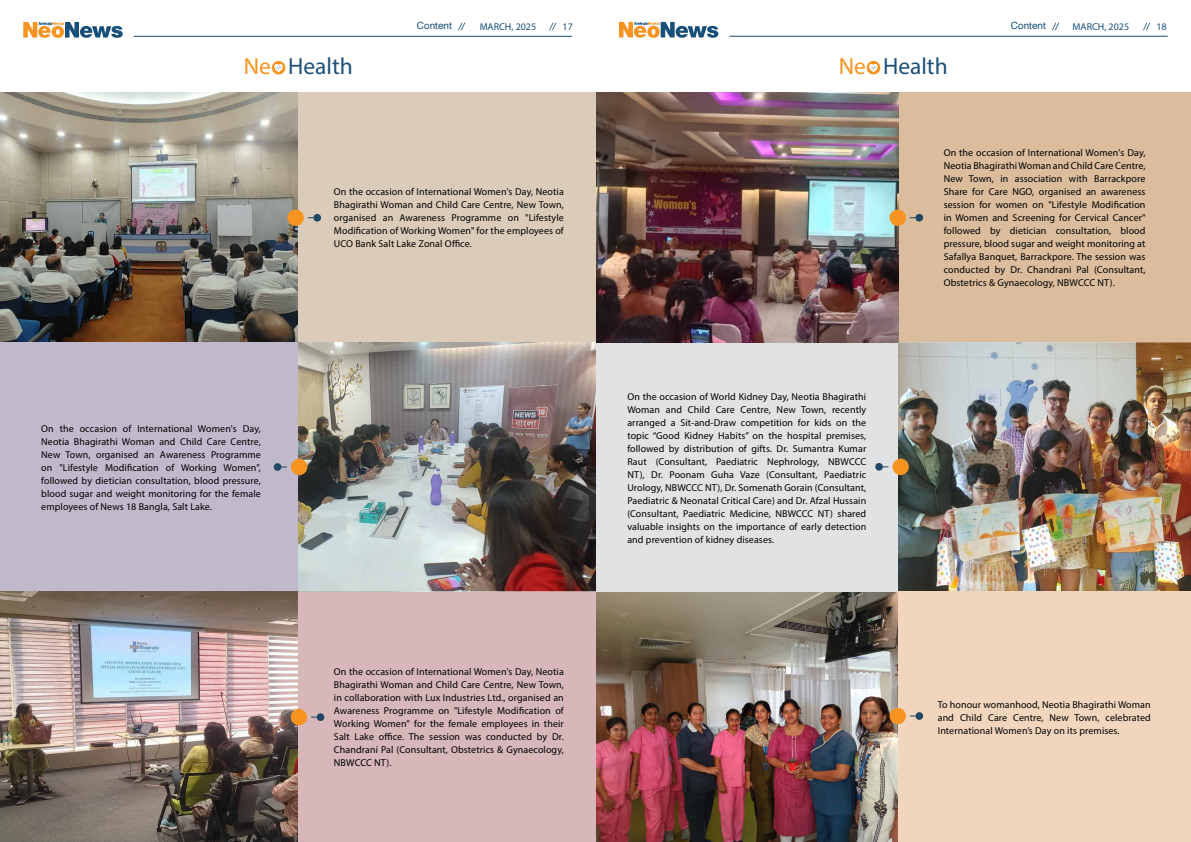
<style>
.page{position:relative;width:1191px;height:842px;background:#fff}
.page>*{position:absolute;margin:0;border:0;box-sizing:border-box;transform-origin:0 0}
.t1{font:23.4px "Myriad Pro";color:#1c4f78}
.t2{font:10px/13px "Myriad Pro";letter-spacing:.01em;color:#000;text-align:justify}
.t3{font:10px "Myriad Pro";color:#164f79}
.t4{font:10px "Helvetica";color:#164f79}
.s1{color:#f7941f}
</style>
<div class="page">
<div style="left:898px;top:92px;width:293px;height:251px;background:#dbbc9d"></div>
<img style="left:595px;top:592px;width:303px;height:250px">
<img style="left:595px;top:92px;width:303px;height:250px">
<img style="left:898px;top:343px;width:292px;height:249px">
<div style="left:595px;top:343px;width:303px;height:249px;background:#e1e2e4"></div>
<hr style="left:729px;top:36px;width:438px;height:1px;background:#164f79">
<svg style="left:619px;top:22px;width:99px;height:16px"></svg>
<div style="left:898px;top:592px;width:292px;height:250px;background:#f1d5bd"></div>
<div style="left:889px;top:708px;width:17px;height:16px;background:#f79421;border-radius:50%"></div>
<div style="left:915px;top:712px;width:8px;height:8px;background:#204766;border-radius:50%"></div>
<svg style="left:866px;top:61px;width:14px;height:13px"></svg>
<svg style="left:868px;top:64px;width:10px;height:8px"></svg>
<div style="left:889px;top:210px;width:17px;height:16px;background:#f79421;border-radius:50%"></div>
<div style="left:915px;top:214px;width:8px;height:8px;background:#204766;border-radius:50%"></div>
<div style="left:892px;top:459px;width:17px;height:16px;background:#f79421;border-radius:50%"></div>
<div style="left:875px;top:463px;width:8px;height:8px;background:#204766;border-radius:50%"></div>
<svg style="left:1052px;top:23px;width:7px;height:7px"></svg>
<svg style="left:1143px;top:23px;width:7px;height:7px"></svg>
<hr style="left:134px;top:36px;width:438px;height:1px;background:#164f79">
<svg style="left:23px;top:22px;width:100px;height:16px"></svg>
<div style="left:298px;top:92px;width:297px;height:251px;background:#dbccb9"></div>
<img style="left:0;top:92px;width:298px;height:250px">
<div style="left:298px;top:591px;width:297px;height:251px;background:#d7b7ba"></div>
<img style="left:298px;top:342px;width:297px;height:250px">
<div style="left:0;top:342px;width:298px;height:250px;background:#c0b9cb"></div>
<img style="left:0;top:592px;width:298px;height:250px">
<div style="left:287px;top:210px;width:17px;height:16px;background:#f79421;border-radius:50%"></div>
<div style="left:313px;top:214px;width:8px;height:8px;background:#204766;border-radius:50%"></div>
<div style="left:291px;top:459px;width:16px;height:16px;background:#f79421;border-radius:50%"></div>
<div style="left:274px;top:463px;width:7px;height:8px;background:#204766;border-radius:50%"></div>
<div style="left:291px;top:709px;width:16px;height:16px;background:#f79421;border-radius:50%"></div>
<div style="left:317px;top:713px;width:7px;height:8px;background:#204766;border-radius:50%"></div>
<svg style="left:272px;top:61px;width:13px;height:14px"></svg>
<svg style="left:274px;top:64px;width:9px;height:8px"></svg>
<svg style="left:458px;top:23px;width:7px;height:7px"></svg>
<svg style="left:549px;top:23px;width:7px;height:7px"></svg>
<h1 class="t1" style="left:244px;top:52px;width:110px"><span class="s1">Ne</span> Health</h1>
<p class="t4" style="left:417px;top:18px;width:37px">Content</p>
<p class="t3" style="left:480px;top:20px;width:58px">MARCH, 2025</p>
<p class="t3" style="left:562px;top:20px;width:12px">17</p>
<p class="t2" style="left:41px;top:422px;width:221px">On the occasion of International Women's Day, Neotia Bhagirathi Woman and Child Care Centre, New Town, organised an Awareness Programme on "Lifestyle Modification of Working Women", followed by dietician consultation, blood pressure, blood sugar and weight monitoring for the female employees of News 18 Bangla, Salt Lake.</p>
<p class="t2" style="left:334px;top:185px;width:231px">On the occasion of International Women's Day, Neotia Bhagirathi Woman and Child Care Centre, New Town, organised an Awareness Programme on "Lifestyle Modification of Working Women" for the employees of UCO Bank Salt Lake Zonal Office.</p>
<p class="t2" style="left:334px;top:665px;width:231px">On the occasion of International Women's Day, Neotia Bhagirathi Woman and Child Care Centre, New Town, in collaboration with Lux Industries Ltd., organised an Awareness Programme on "Lifestyle Modification of Working Women" for the female employees in their Salt Lake office. The session was conducted by Dr.<br>Chandrani Pal (Consultant, Obstetrics &amp; Gynaecology, NBWCCC NT).</p>
<h1 class="t1" style="left:838px;top:52px;width:110px"><span class="s1">Ne</span> Health</h1>
<p class="t4" style="left:1011px;top:18px;width:37px">Content</p>
<p class="t3" style="left:1072px;top:20px;width:58px">MARCH, 2025</p>
<p class="t3" style="left:1156px;top:20px;width:12px">18</p>
<p class="t2" style="left:627px;top:390px;width:240px">On the occasion of World Kidney Day, Neotia Bhagirathi Woman and Child Care Centre, New Town, recently arranged a Sit-and-Draw competition for kids on the topic “Good Kidney Habits” on the hospital premises, followed by distribution of gifts. Dr. Sumantra Kumar Raut (Consultant, Paediatric Nephrology, NBWCCC NT), Dr. Poonam Guha Vaze (Consultant, Paediatric Urology, NBWCCC NT), Dr. Somenath Gorain (Consultant, Paediatric &amp; Neonatal Critical Care) and Dr. Afzal Hussain (Consultant, Paediatric Medicine, NBWCCC NT) shared valuable insights on the importance of early detection and prevention of kidney diseases.</p>
<p class="t2" style="left:943px;top:146px;width:203px">On the occasion of International Women's Day, Neotia Bhagirathi Woman and Child Care Centre, New Town, in association with Barrackpore Share for Care NGO, organised an awareness session for women on "Lifestyle Modification in Women and Screening for Cervical Cancer" followed by dietician consultation, blood pressure, blood sugar and weight monitoring at Safallya Banquet, Barrackpore. The session was conducted by Dr. Chandrani Pal (Consultant, Obstetrics &amp; Gynaecology, NBWCCC NT).</p>
<p class="t2" style="left:937px;top:698px;width:214px">To honour womanhood, Neotia Bhagirathi Woman and Child Care Centre, New Town, celebrated International Women’s Day on its premises.</p>
</div>
